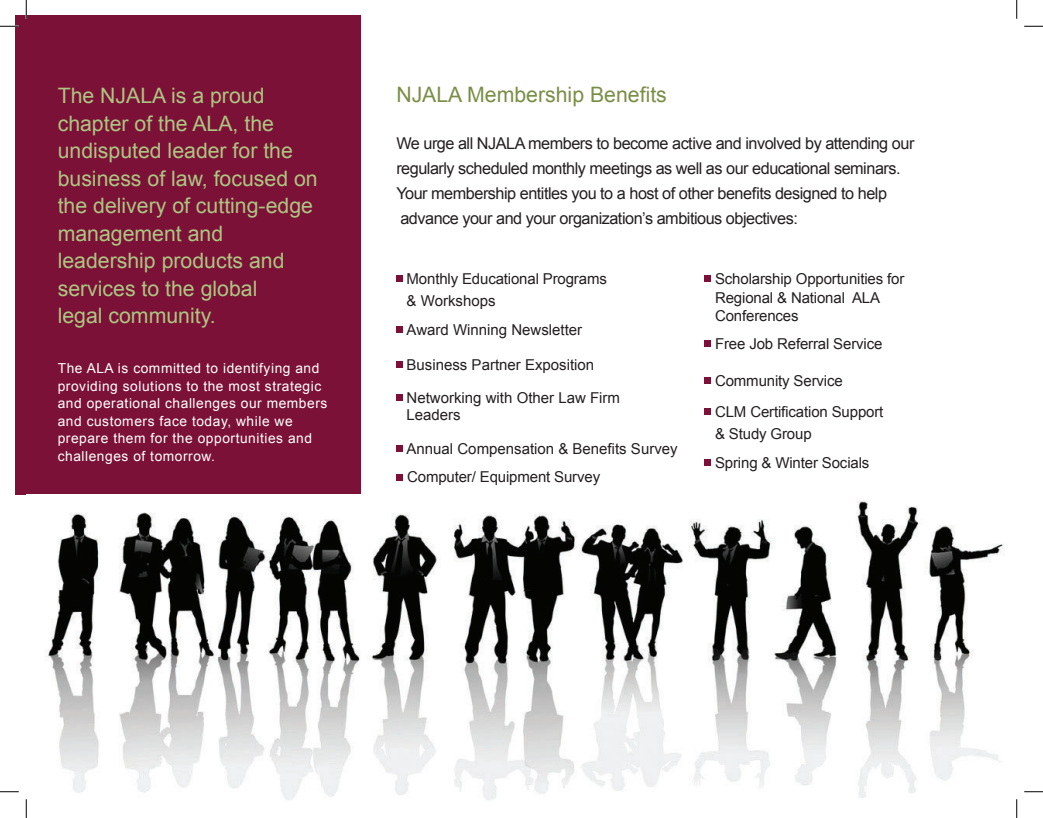
<style>
.page{position:relative;width:1043px;height:818px;background:#fff}
.page>*{position:absolute;margin:0;border:0;box-sizing:border-box;transform-origin:0 0}
.t1{font:21.25px/27.5px "Arial";color:#adc582}
.t2{font:21.25px "Arial";color:#7a8e47}
.t3{font:16.25px/25px "Arial";letter-spacing:-.03em;color:#231f20}
.t4{font:15px/17.5px "Arial";letter-spacing:-.01em;color:#231f20}
.t5{font:13.75px/17.5px "Arial";letter-spacing:.04em;color:#fff}
</style>
<div class="page">
<div style="left:15px;top:15px;width:345px;height:479px;background:#7b1136"></div>
<div style="left:396px;top:275px;width:6px;height:7px;background:#7b1136"></div>
<svg style="left:396px;top:326px;width:6px;height:6px"></svg>
<div style="left:396px;top:361px;width:6px;height:7px;background:#7b1136"></div>
<svg style="left:396px;top:394px;width:6px;height:6px"></svg>
<div style="left:396px;top:445px;width:6px;height:7px;background:#7b1136"></div>
<svg style="left:704px;top:377px;width:6px;height:6px"></svg>
<svg style="left:704px;top:408px;width:6px;height:6px"></svg>
<svg style="left:704px;top:340px;width:6px;height:6px"></svg>
<div style="left:704px;top:275px;width:6px;height:7px;background:#7b1136"></div>
<svg style="left:396px;top:474px;width:6px;height:6px"></svg>
<div style="left:704px;top:459px;width:6px;height:7px;background:#7b1136"></div>
<img style="left:45px;top:500px;width:960px;height:300px">
<svg style="left:0;top:25px;width:19px;height:2px"></svg>
<svg style="left:1024px;top:25px;width:18px;height:2px"></svg>
<svg style="left:0;top:791px;width:19px;height:1px"></svg>
<svg style="left:1024px;top:791px;width:18px;height:1px"></svg>
<svg style="left:25px;top:0;width:2px;height:19px"></svg>
<svg style="left:25px;top:799px;width:2px;height:19px"></svg>
<svg style="left:1016px;top:0;width:1px;height:19px"></svg>
<svg style="left:1016px;top:799px;width:1px;height:19px"></svg>
<p class="t1" style="left:58px;top:82px;width:261px">The NJALA is a proud chapter of the ALA, the undisputed leader for the business of law, focused on the delivery of cutting-edge management and</p>
<p class="t1" style="left:58px;top:247px;width:228px">leadership products and services to the global</p>
<p class="t1" style="left:58px;top:302px;width:159px">legal community.</p>
<p class="t5" style="left:58px;top:359px;width:271px">The ALA is committed to identifying and providing solutions to the most strategic and operational challenges our members and customers face today, while we prepare them for the opportunities and challenges of tomorrow.</p>
<p class="t2" style="left:396px;top:81px;width:272px">NJALA Membership Benefits</p>
<p class="t3" style="left:396px;top:131px;width:519px">We urge all NJALA members to become active and involved by attending our regularly scheduled monthly meetings as well as our educational seminars.</p>
<p class="t3" style="left:396px;top:181px;width:492px">Your membership entitles you to a host of other benefits designed to help</p>
<p class="t3" style="left:400px;top:206px;width:399px">advance your and your organization’s ambitious objectives:</p>
<p class="t4" style="left:406px;top:270px;width:202px">Monthly Educational Programs</p>
<p class="t4" style="left:406px;top:292px;width:90px">&amp; Workshops</p>
<p class="t4" style="left:406px;top:320px;width:177px">Award Winning Newsletter</p>
<p class="t4" style="left:406px;top:356px;width:189px">Business Partner Exposition</p>
<p class="t4" style="left:406px;top:389px;width:215px">Networking with Other Law Firm<br>Leaders</p>
<p class="t4" style="left:406px;top:440px;width:272px">Annual Compensation &amp; Benefits Survey</p>
<p class="t4" style="left:407px;top:468px;width:194px">Computer/ Equipment Survey</p>
<p class="t4" style="left:715px;top:270px;width:191px">Scholarship Opportunities for</p>
<p class="t4" style="left:715px;top:288px;width:166px;line-height:18.8px">Regional &amp; National ALA<br>Conferences</p>
<p class="t4" style="left:715px;top:335px;width:169px">Free Job Referral Service</p>
<p class="t4" style="left:715px;top:372px;width:129px">Community Service</p>
<p class="t4" style="left:715px;top:400px;width:170px;line-height:22.5px">CLM Certification Support &amp; Study Group</p>
<p class="t4" style="left:715px;top:454px;width:156px">Spring &amp; Winter Socials</p>
</div>
